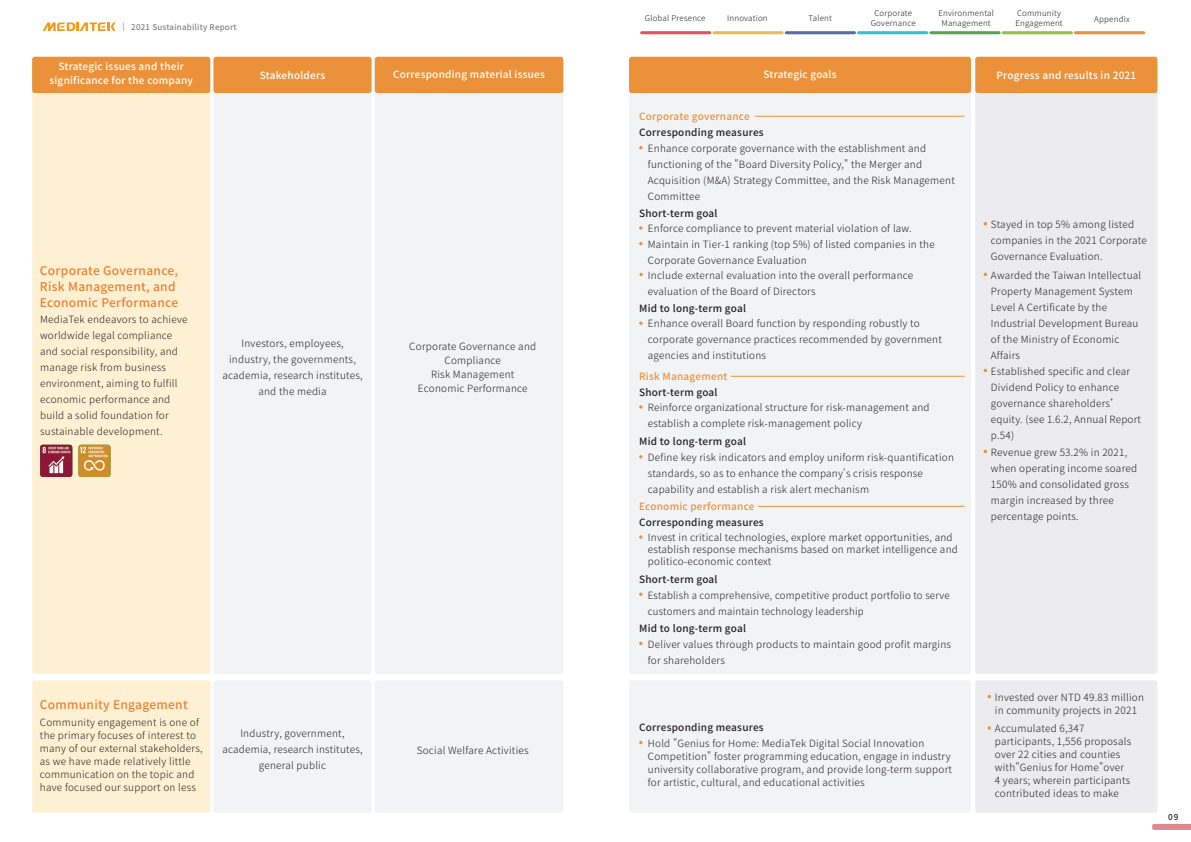
<style>
.page{position:relative;width:1191px;height:842px;background:#fff}
.page>*{position:absolute;margin:0;border:0;box-sizing:border-box;transform-origin:0 0}
.t1{font:500 12px/16px "Noto Sans CJ Ktc";letter-spacing:.025em;color:#ea8034}
.t2{font:300 10px/16px "Noto Sans CJ Ktc";letter-spacing:.025em;color:#231f20}
.t3{font:500 10px "Noto Sans CJ Ktc";letter-spacing:.025em;color:#231f20}
.t4{font:500 10px/14px "Noto Sans CJ Ktc";letter-spacing:.025em;color:#fff;text-align:center}
.t5{font:500 10px "Noto Sans CJ Ktc";letter-spacing:.025em;color:#ea913a}
.t6{font:500 8.2px "Noto Sans CJ Ktc";color:#231f20}
.t7{font:300 8px/10px "Noto Sans CJ Ktc";letter-spacing:.025em;color:#231f20;text-align:center}
.t8{font:500 8px "Noto Sans CJ Ktc";letter-spacing:.025em;color:#808285}
</style>
<div class="page">
<hr style="left:640px;top:31px;width:71px;height:3px;background:#e05358;border-radius:2px">
<hr style="left:784px;top:31px;width:72px;height:3px;background:#556ea4;border-radius:2px">
<hr style="left:929px;top:31px;width:71px;height:3px;background:#57a550;border-radius:2px">
<hr style="left:712px;top:31px;width:71px;height:3px;background:#edbd54;border-radius:2px">
<hr style="left:857px;top:31px;width:71px;height:3px;background:#37c1ce;border-radius:2px">
<hr style="left:1001px;top:31px;width:71px;height:3px;background:#96c34a;border-radius:2px">
<hr style="left:1074px;top:31px;width:71px;height:3px;background:#ea913a;border-radius:2px">
<svg style="left:43px;top:22px;width:72px;height:9px"></svg>
<svg style="left:1152px;top:824px;width:39px;height:6px"></svg>
<div style="left:32px;top:90px;width:178px;height:584px;background:#fef1d3;border-radius:3px"></div>
<div style="left:375px;top:90px;width:188px;height:584px;background:#f2f3f4;border-radius:3px"></div>
<div style="left:213px;top:90px;width:158px;height:584px;background:#f2f3f4;border-radius:3px"></div>
<div style="left:629px;top:90px;width:342px;height:584px;background:#f2f3f4;border-radius:3px"></div>
<div style="left:975px;top:90px;width:182px;height:584px;background:#ececee;border-radius:3px"></div>
<svg style="left:983px;top:273px;width:4px;height:3px"></svg>
<svg style="left:983px;top:450px;width:4px;height:3px"></svg>
<svg style="left:983px;top:369px;width:4px;height:3px"></svg>
<svg style="left:639px;top:535px;width:3px;height:4px"></svg>
<svg style="left:639px;top:226px;width:3px;height:4px"></svg>
<svg style="left:639px;top:405px;width:3px;height:4px"></svg>
<hr style="left:755px;top:116px;width:209px;height:1px;background:#ea913a">
<hr style="left:758px;top:506px;width:206px;height:1px;background:#ea913a">
<hr style="left:731px;top:376px;width:233px;height:1px;background:#ea913a">
<svg style="left:639px;top:273px;width:4px;height:3px"></svg>
<div style="left:32px;top:57px;width:178px;height:36px;background:#ea913a;border-radius:3px"></div>
<div style="left:375px;top:57px;width:188px;height:36px;background:#ea913a;border-radius:3px"></div>
<div style="left:213px;top:57px;width:158px;height:36px;background:#ea913a;border-radius:3px"></div>
<div style="left:32px;top:680px;width:178px;height:133px;background:#fef1d3;border-radius:3px"></div>
<div style="left:213px;top:680px;width:158px;height:133px;background:#f2f3f4;border-radius:3px"></div>
<div style="left:375px;top:680px;width:188px;height:133px;background:#f2f3f4;border-radius:3px"></div>
<img style="left:78px;top:445px;width:33px;height:32px">
<img style="left:40px;top:445px;width:32px;height:32px">
<div style="left:629px;top:680px;width:342px;height:133px;background:#f2f3f4;border-radius:3px"></div>
<div style="left:975px;top:680px;width:182px;height:133px;background:#ececee;border-radius:3px"></div>
<svg style="left:987px;top:695px;width:4px;height:3px"></svg>
<svg style="left:987px;top:726px;width:4px;height:4px"></svg>
<div style="left:629px;top:57px;width:342px;height:36px;background:#ea913a;border-radius:3px"></div>
<div style="left:975px;top:57px;width:182px;height:36px;background:#ea913a;border-radius:3px"></div>
<p class="t8" style="left:131px;top:22px;width:107px">2021 Sustainability Report</p>
<p class="t4" style="left:49px;top:60px;width:145px">Strategic issues and their significance for the company</p>
<p class="t4" style="left:260px;top:68px;width:67px">Stakeholders</p>
<p class="t4" style="left:393px;top:67px;width:153px">Corresponding material issues</p>
<p class="t1" style="left:40px;top:263px;width:140px">Corporate Governance,<br>Risk Management, and<br>Economic Performance</p>
<p class="t2" style="left:40px;top:311px;width:149px">MediaTek endeavors to achieve worldwide legal compliance and social responsibility, and manage risk from business environment, aiming to fulfill economic performance and build a solid foundation for sustainable development.</p>
<p class="t2" style="left:222px;top:336px;width:142px;text-align:center">Investors, employees, industry, the governments, academia, research institutes, and the media</p>
<p class="t2" style="left:409px;top:340px;width:128px;line-height:14px;text-align:center">Corporate Governance and<br>Compliance</p>
<p class="t2" style="left:431px;top:367px;width:85px">Risk Management</p>
<p class="t2" style="left:418px;top:381px;width:111px">Economic Performance</p>
<p class="t1" style="left:40px;top:696px;width:149px">Community Engagement</p>
<p class="t2" style="left:40px;top:716px;width:164px;line-height:13px">Community engagement is one of the primary focuses of interest to many of our external stakeholders,</p>
<p class="t2" style="left:40px;top:755px;width:158px;line-height:13px">as we have made relatively little communication on the topic and have focused our support on less</p>
<p class="t2" style="left:222px;top:726px;width:142px;text-align:center">Industry, government, academia, research institutes, general public</p>
<p class="t2" style="left:417px;top:742px;width:113px">Social Welfare Activities</p>
<p class="t7" style="left:645px;top:14px;width:62px">Global Presence</p>
<p class="t7" style="left:727px;top:14px;width:42px">Innovation</p>
<p class="t7" style="left:870px;top:8px;width:47px">Corporate<br>Governance</p>
<p class="t7" style="left:938px;top:8px;width:57px">Environmental<br>Management</p>
<p class="t7" style="left:1015px;top:8px;width:49px;text-align:left">Community<br>Engagement</p>
<p class="t7" style="left:808px;top:14px;width:25px">Talent</p>
<p class="t7" style="left:1094px;top:14px;width:37px">Appendix</p>
<p class="t5" style="left:639px;top:110px;width:112px">Corporate governance</p>
<p class="t4" style="left:763px;top:67px;width:75px">Strategic goals</p>
<p class="t4" style="left:996px;top:68px;width:141px">Progress and results in 2021</p>
<p class="t3" style="left:639px;top:127px;width:126px">Corresponding measures</p>
<p class="t2" style="left:648px;top:140px;width:308px">Enhance corporate governance with the establishment and functioning of the "Board Diversity Policy," the Merger and Acquisition (M&amp;A) Strategy Committee, and the Risk Management Committee</p>
<p class="t3" style="left:639px;top:207px;width:80px">Short-term goal</p>
<p class="t2" style="left:648px;top:221px;width:265px">Enforce compliance to prevent material violation of law.</p>
<p class="t2" style="left:648px;top:236px;width:288px">Maintain in Tier-1 ranking (top 5%) of listed companies in the<br>Corporate Governance Evaluation</p>
<p class="t2" style="left:648px;top:267px;width:267px">Include external evaluation into the overall performance evaluation of the Board of Directors</p>
<p class="t3" style="left:639px;top:302px;width:108px">Mid to long-term goal</p>
<p class="t2" style="left:648px;top:316px;width:296px">Enhance overall Board function by responding robustly to corporate governance practices recommended by government agencies and institutions</p>
<p class="t5" style="left:639px;top:370px;width:90px">Risk Management</p>
<p class="t3" style="left:639px;top:386px;width:80px">Short-term goal</p>
<p class="t2" style="left:648px;top:400px;width:283px">Reinforce organizational structure for risk-management and establish a complete risk-management policy</p>
<p class="t3" style="left:639px;top:436px;width:108px">Mid to long-term goal</p>
<p class="t2" style="left:648px;top:450px;width:307px">Define key risk indicators and employ uniform risk-quantification standards, so as to enhance the company's crisis response capability and establish a risk alert mechanism</p>
<p class="t5" style="left:639px;top:500px;width:117px">Economic performance</p>
<p class="t3" style="left:639px;top:516px;width:126px">Corresponding measures</p>
<p class="t2" style="left:648px;top:532px;width:311px;line-height:12px">Invest in critical technologies, explore market opportunities, and establish response mechanisms based on market intelligence and politico-economic context</p>
<p class="t3" style="left:639px;top:574px;width:80px">Short-term goal</p>
<p class="t2" style="left:648px;top:587px;width:303px">Establish a comprehensive, competitive product portfolio to serve customers and maintain technology leadership</p>
<p class="t3" style="left:639px;top:623px;width:108px">Mid to long-term goal</p>
<p class="t2" style="left:648px;top:636px;width:305px">Deliver values through products to maintain good profit margins for shareholders</p>
<p class="t3" style="left:639px;top:721px;width:126px">Corresponding measures</p>
<p class="t2" style="left:648px;top:737px;width:306px;line-height:13px">Hold "Genius for Home: MediaTek Digital Social Innovation Competition" foster programming education, engage in industry university collaborative program, and provide long-term support for artistic, cultural, and educational activities</p>
<p class="t2" style="left:991px;top:217px;width:157px">Stayed in top 5% among listed companies in the 2021 Corporate<br>Governance Evaluation.</p>
<p class="t2" style="left:991px;top:267px;width:152px">Awarded the Taiwan Intellectual<br>Property Management System<br>Level A Certificate by the<br>Industrial Development Bureau of the Ministry of Economic<br>Affairs</p>
<p class="t2" style="left:991px;top:363px;width:152px">Established specific and clear<br>Dividend Policy to enhance governance shareholders’ equity. (see 1.6.2, Annual Report p.54)</p>
<p class="t2" style="left:991px;top:444px;width:148px">Revenue grew 53.2% in 2021, when operating income soared<br>150% and consolidated gross margin increased by three percentage points.</p>
<p class="t2" style="left:995px;top:691px;width:151px;line-height:13px">Invested over NTD 49.83 million in community projects in 2021</p>
<p class="t2" style="left:995px;top:722px;width:138px;line-height:13px">Accumulated 6,347 participants, 1,556 proposals over 22 cities and counties with"Genius for Home"over<br>4 years; wherein participants contributed ideas to make</p>
<p class="t6" style="left:1168px;top:813px;width:12px">09</p>
</div>
